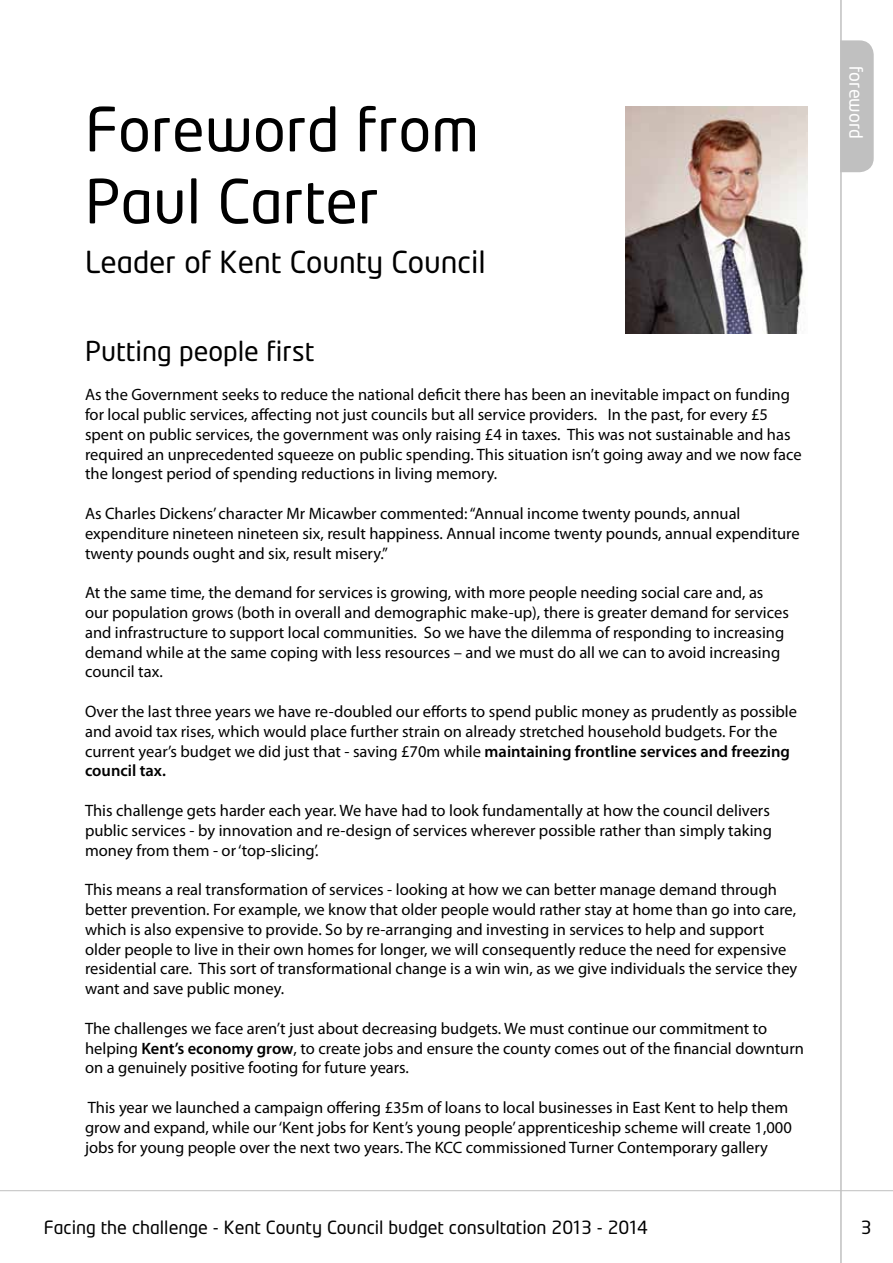
<style>
.page{position:relative;width:893px;height:1263px;background:#fff}
.page>*{position:absolute;margin:0;border:0;box-sizing:border-box;transform-origin:0 0}
.t1{font:60px/72px "Neo Tech";color:#000}
.t2{font:30px "Neo Tech";color:#000}
.t3{font:27px "Neo Tech";color:#000}
.t4{font:18px "Neo Tech";color:#000}
.t5{font:18px "Neo Tech";color:#fff}
.t6{font:16.5px/19.8px "Myriad Pro";color:#000}
.s1{font-weight:600}
</style>
<div class="page">
<hr style="left:0;top:1190px;width:893px;height:1px;background:#c0c0c0">
<hr style="left:840px;top:0;width:2px;height:1263px;background:#c0c0c0">
<div style="left:841px;top:40px;width:33px;height:133px;background:#c0c0c0"></div>
<img style="left:625px;top:106px;width:183px;height:227px">
<h1 class="t1" style="left:85px;top:96px;width:395px">Foreword from<br>Paul Carter</h1>
<h2 class="t2" style="left:85px;top:247px;width:402px">Leader of Kent County Council</h2>
<h3 class="t3" style="left:85px;top:337px;width:231px">Putting people first</h3>
<p class="t6" style="left:85px;top:384px;width:718px">As the Government seeks to reduce the national deficit there has been an inevitable impact on funding for local public services, affecting not just councils but all service providers. In the past, for every £5 spent on public services, the government was only raising £4 in taxes. This was not sustainable and has required an unprecedented squeeze on public spending. This situation isn’t going away and we now face the longest period of spending reductions in living memory.</p>
<p class="t6" style="left:85px;top:503px;width:716px">As Charles Dickens’ character Mr Micawber commented: “Annual income twenty pounds, annual expenditure nineteen nineteen six, result happiness. Annual income twenty pounds, annual expenditure twenty pounds ought and six, result misery.”</p>
<p class="t6" style="left:85px;top:582px;width:705px">At the same time, the demand for services is growing, with more people needing social care and, as our population grows (both in overall and demographic make-up), there is greater demand for services and infrastructure to support local communities. So we have the dilemma of responding to increasing demand while at the same coping with less resources – and we must do all we can to avoid increasing council tax.</p>
<p class="t6" style="left:85px;top:701px;width:713px">Over the last three years we have re-doubled our efforts to spend public money as prudently as possible and avoid tax rises, which would place further strain on already stretched household budgets. For the current year’s budget we did just that - saving £70m while <span class="s1">maintaining frontline services and freezing council tax.</span></p>
<p class="t6" style="left:85px;top:800px;width:688px">This challenge gets harder each year. We have had to look fundamentally at how the council delivers public services - by innovation and re-design of services wherever possible rather than simply taking money from them - or ‘top-slicing’.</p>
<p class="t6" style="left:85px;top:879px;width:714px">This means a real transformation of services - looking at how we can better manage demand through better prevention. For example, we know that older people would rather stay at home than go into care, which is also expensive to provide. So by re-arranging and investing in services to help and support older people to live in their own homes for longer, we will consequently reduce the need for expensive residential care. This sort of transformational change is a win win, as we give individuals the service they want and save public money.</p>
<p class="t6" style="left:85px;top:1018px;width:720px">The challenges we face aren’t just about decreasing budgets. We must continue our commitment to helping <span class="s1">Kent’s economy grow</span>, to create jobs and ensure the county comes out of the financial downturn on a genuinely positive footing for future years.</p>
<p class="t6" style="left:85px;top:1097px;width:708px">This year we launched a campaign offering £35m of loans to local businesses in East Kent to help them grow and expand, while our ‘Kent jobs for Kent’s young people’ apprenticeship scheme will create 1,000 jobs for young people over the next two years. The KCC commissioned Turner Contemporary gallery</p>
<p class="t5" style="left:865px;top:66px;width:74px;rotate:90deg">foreword</p>
<p class="t4" style="left:44px;top:1218px;width:606px">Facing the challenge - Kent County Council budget consultation 2013 - 2014</p>
<p class="t4" style="left:861px;top:1218px;width:12px">3</p>
</div>
